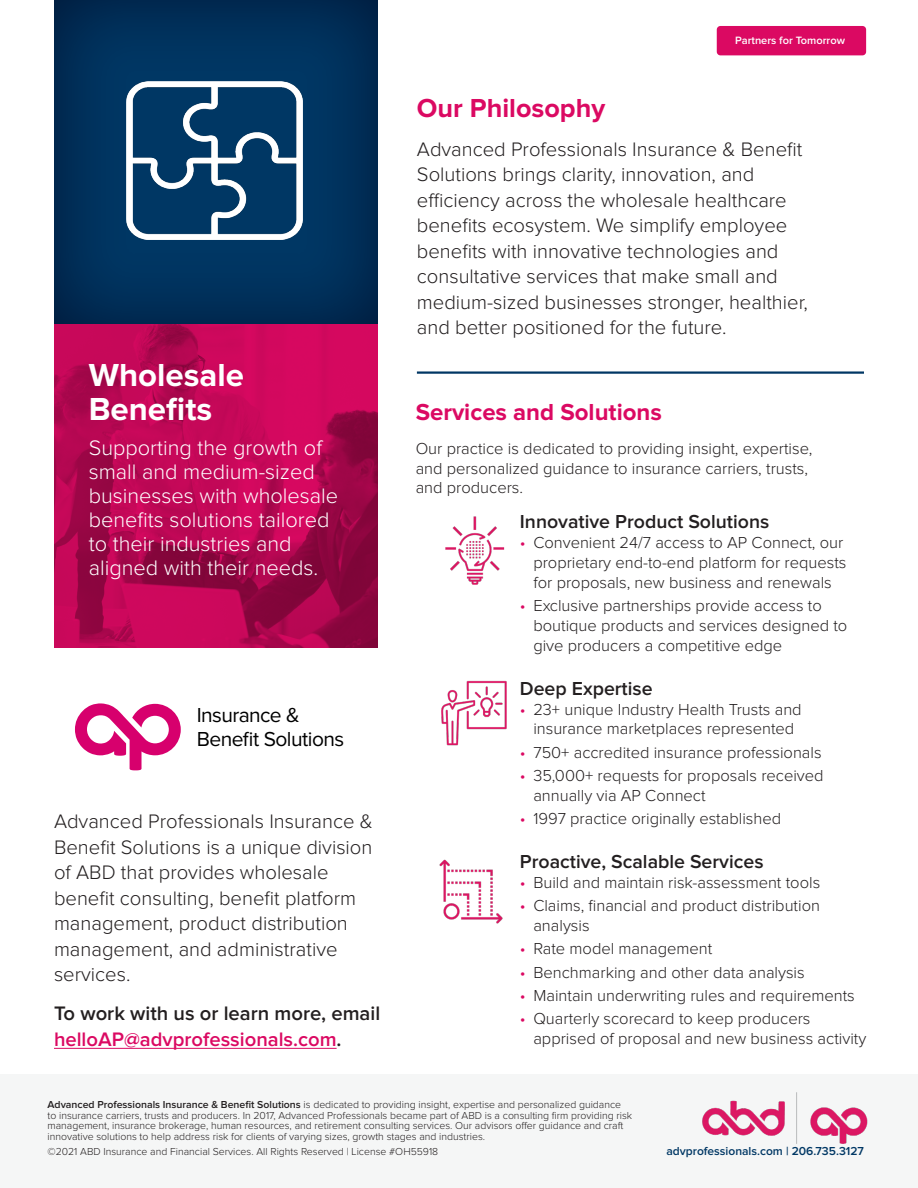
<style>
.page{position:relative;width:918px;height:1188px;background:#fff}
.page>*{position:absolute;margin:0;border:0;box-sizing:border-box;transform-origin:0 0}
.t1{font:700 33px/34.5px "Proxima Nova";color:#fff}
.Header_1__Vertical_F{font:700 27px "Proxima Nova";color:#db0962}
.Header_2__Vertical_F{font:700 24px "Proxima Nova";color:#db0962}
.Title_Description{font:300 21.75px/24px "Proxima Nova";color:#fff}
.t2{font:21px/24px "Proxima Nova";letter-spacing:-.025em;color:#000}
.Intro_Statement{font:300 20.25px/25.5px "Proxima Nova";color:#231f20}
.Intro_Statement-2{font:600 20.25px/25.5px "Proxima Nova";color:#231f20}
.Header_3{font:600 19.5px "Proxima Nova";color:#231f20}
.Body_Copy_Large{font:300 16.5px/19.8px "Proxima Nova";color:#231f20}
.t3{font:600 12px "Proxima Nova";color:#003764}
.t4{font:600 10.95px "Proxima Nova";color:#fff}
.t5{font:300 10.5px/10.5px "Proxima Nova";color:#231f20}
.s1{color:#db0962}
.s2{font-weight:600}
</style>
<div class="page">
<div style="left:717px;top:26px;width:149px;height:29px;background:#db0962;border-radius:4px"></div>
<div style="left:0;top:1075px;width:918px;height:113px;background:#f5f6f6"></div>
<img style="left:702px;top:1092px;width:166px;height:52px">
<img style="left:439px;top:859px;width:64px;height:65px">
<img style="left:445px;top:517px;width:60px;height:67px">
<img style="left:442px;top:680px;width:65px;height:66px">
<div style="left:53px;top:0;width:326px;height:325px;background:#003764;opacity:.75"></div>
<img style="left:55px;top:324px;width:323px;height:324px">
<hr style="left:54px;top:1048px;width:283px;height:1px;background:#db0962">
<img style="left:127px;top:81px;width:175px;height:159px">
<hr style="left:417px;top:371px;width:447px;height:3px;background:#003764">
<svg style="left:75px;top:703px;width:106px;height:67px"></svg>
<p class="t4" style="left:735px;top:35px;width:111px">Partners for Tomorrow</p>
<p class="t1" style="left:89px;top:359px;width:157px">Wholesale<br>Benefits</p>
<p class="Title_Description" style="left:89px;top:437px;width:251px">Supporting the growth of small and medium-sized businesses with wholesale benefits solutions tailored to their industries and aligned with their needs.</p>
<p class="t2" style="left:197px;top:703px;width:149px">Insurance &amp;<br>Benefit Solutions</p>
<p class="Intro_Statement" style="left:54px;top:810px;width:320px">Advanced Professionals Insurance &amp;<br>Benefit Solutions is a unique division of ABD that provides wholesale benefit consulting, benefit platform management, product distribution management, and administrative services.</p>
<p class="Intro_Statement-2" style="left:54px;top:1002px;width:328px">To work with us or learn more, email <span class="s1">helloAP@advprofessionals.com</span>.</p>
<p class="Header_1__Vertical_F" style="left:417px;top:95px;width:190px">Our Philosophy</p>
<p class="Intro_Statement" style="left:417px;top:137px;width:392px">Advanced Professionals Insurance &amp; Benefit Solutions brings clarity, innovation, and efficiency across the wholesale healthcare benefits ecosystem. We simplify employee benefits with innovative technologies and consultative services that make small and medium-sized businesses stronger, healthier, and better positioned for the future.</p>
<p class="Header_2__Vertical_F" style="left:416px;top:402px;width:248px">Services and Solutions</p>
<p class="Body_Copy_Large" style="left:416px;top:439px;width:398px">Our practice is dedicated to providing insight, expertise, and personalized guidance to insurance carriers, trusts, and producers.</p>
<p class="Header_3" style="left:520px;top:513px;width:251px">Innovative Product Solutions</p>
<p class="Body_Copy_Large" style="left:533px;top:534px;width:315px;text-indent:-14px"><span class="s1">•</span> Convenient 24/7 access to AP Connect, our proprietary end-to-end platform for requests for proposals, new business and renewals</p>
<p class="Body_Copy_Large" style="left:533px;top:596px;width:315px;text-indent:-14px"><span class="s1">•</span> Exclusive partnerships provide access to boutique products and services designed to give producers a competitive edge</p>
<p class="Header_3" style="left:520px;top:679px;width:134px">Deep Expertise</p>
<p class="Body_Copy_Large" style="left:520px;top:700px;width:283px;text-align:center"><span class="s1">•</span> 23+ unique Industry Health Trusts and insurance marketplaces represented</p>
<p class="Body_Copy_Large" style="left:520px;top:743px;width:303px"><span class="s1">•</span> 750+ accredited insurance professionals</p>
<p class="Body_Copy_Large" style="left:533px;top:766px;width:292px;text-indent:-14px"><span class="s1">•</span> 35,000+ requests for proposals received annually via AP Connect</p>
<p class="Body_Copy_Large" style="left:520px;top:809px;width:263px"><span class="s1">•</span> 1997 practice originally established</p>
<p class="Header_3" style="left:520px;top:853px;width:245px">Proactive, Scalable Services</p>
<p class="Body_Copy_Large" style="left:520px;top:873px;width:302px"><span class="s1">•</span> Build and maintain risk-assessment tools</p>
<p class="Body_Copy_Large" style="left:533px;top:896px;width:288px;text-indent:-14px"><span class="s1">•</span> Claims, financial and product distribution analysis</p>
<p class="Body_Copy_Large" style="left:520px;top:940px;width:194px"><span class="s1">•</span> Rate model management</p>
<p class="Body_Copy_Large" style="left:520px;top:963px;width:286px"><span class="s1">•</span> Benchmarking and other data analysis</p>
<p class="Body_Copy_Large" style="left:520px;top:986px;width:336px"><span class="s1">•</span> Maintain underwriting rules and requirements</p>
<p class="Body_Copy_Large" style="left:533px;top:1010px;width:335px;text-indent:-14px"><span class="s1">•</span> Quarterly scorecard to keep producers apprised of proposal and new business activity</p>
<p class="t5" style="left:48px;top:1100px;width:586px"><span class="s2">Advanced Professionals Insurance &amp; Benefit Solutions</span> is dedicated to providing insight, expertise and personalized guidance to insurance carriers, trusts and producers. In 2017, Advanced Professionals became part of ABD is a consulting firm providing risk management, insurance brokerage, human resources, and retirement consulting services. Our advisors offer guidance and craft innovative solutions to help address risk for clients of varying sizes, growth stages and industries.</p>
<p class="t5" style="left:48px;top:1147px;width:392px">©2021 ABD Insurance and Financial Services. All Rights Reserved | License #OH55918</p>
<p class="t3" style="left:666px;top:1146px;width:199px">advprofessionals.com | 206.735.3127</p>
</div>
